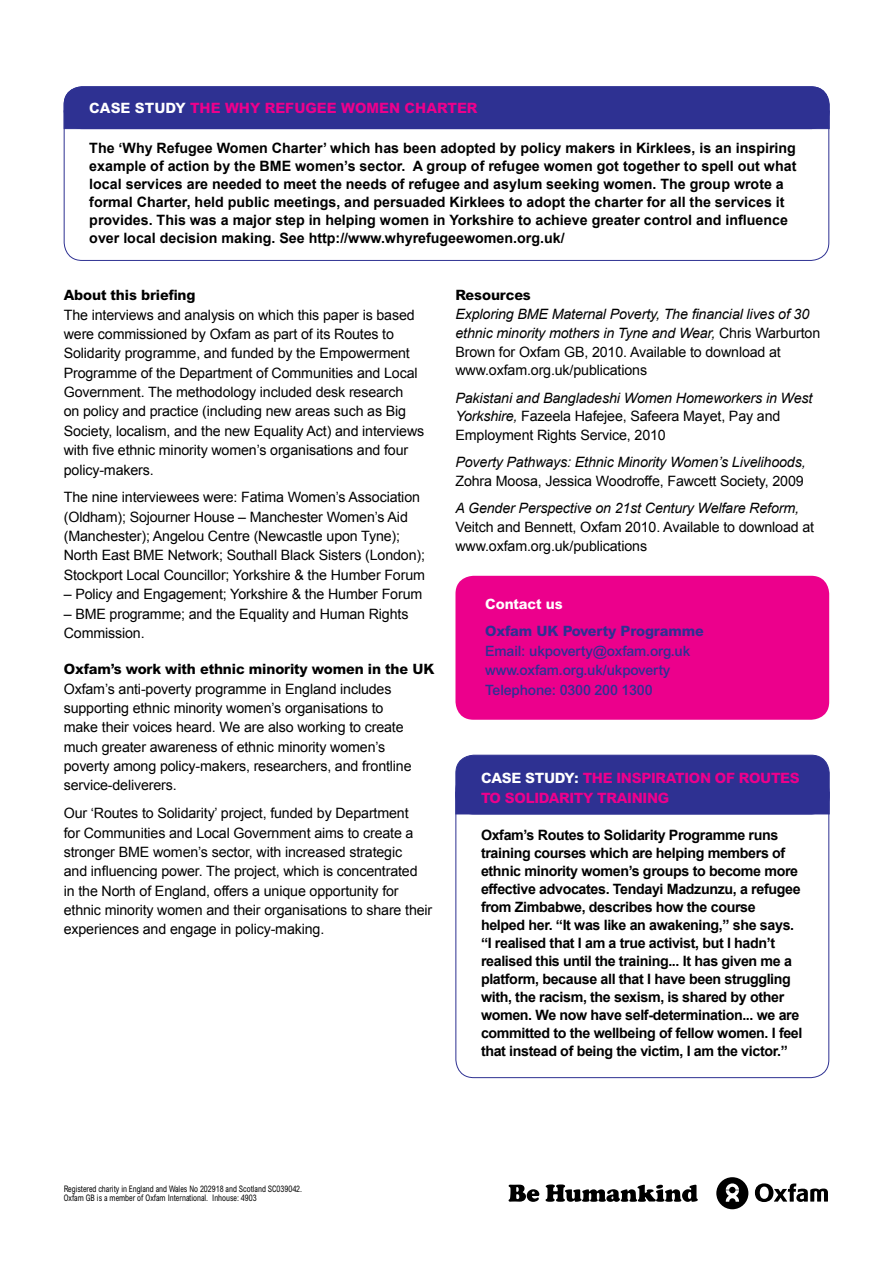
<style>
.page{position:relative;width:893px;height:1263px;background:#fff}
.page>*{position:absolute;margin:0;border:0;box-sizing:border-box;transform-origin:0 0}
.t1{font:14.25px/19.4px "Arial";letter-spacing:-.01em;color:#000}
.t2{font:700 14.25px/18px "Arial";letter-spacing:-.025em;color:#000}
.t3{font:700 14.25px/18px "Arial";color:#000}
.t4{font:italic 14.25px "Arial";letter-spacing:-.01em;color:#000}
.t5{font:500 14.25px/19.4px "Arial";letter-spacing:-.01em;color:#2e3192}
.t6{font:800 14.25px "Arial";letter-spacing:-.01em;color:#000}
.t7{font:800 14.25px/19.5px "Arial";letter-spacing:-.02em;color:#ec008c}
.t8{font:800 14.25px "Arial";color:#ec008c}
.t9{font:800 14.25px "Arial";letter-spacing:-.01em;color:#2e3192}
.t10{font:800 14.25px "Arial";letter-spacing:-.01em;color:#fff}
.t11{font:condensed 9px/9px "Arial";color:#000;scale:.87 1}
.s1{color:#fff}
.s2{font-style:italic}
</style>
<div class="page">
<div style="left:455px;top:576px;width:374px;height:144px;background:#ec008c;border-radius:18px"></div>
<svg style="left:755px;top:1183px;width:73px;height:19px"></svg>
<svg style="left:716px;top:1177px;width:32px;height:32px"></svg>
<svg style="left:509px;top:1185px;width:30px;height:17px"></svg>
<svg style="left:546px;top:1184px;width:152px;height:18px"></svg>
<div style="left:64px;top:87px;width:765px;height:42px;background:#2e3192;border-radius:18px"></div>
<div style="left:64px;top:86px;width:766px;height:43px;border:1px solid #2e3192;border-radius:18px"></div>
<div style="left:64px;top:111px;width:766px;height:18px;background:#2e3192"></div>
<div style="left:456px;top:755px;width:373px;height:59px;background:#2e3192;border-radius:18px"></div>
<div style="left:455px;top:755px;width:375px;height:59px;border:1px solid #2e3192;border-radius:18px"></div>
<div style="left:455px;top:792px;width:375px;height:22px;background:#2e3192"></div>
<p class="t8" style="left:89px;top:100px;width:390px"><span class="s1">CASE STUDY</span> THE WHY REFUGEE WOMEN CHARTER</p>
<p class="t3" style="left:89px;top:138px;width:709px">The ‘Why Refugee Women Charter’ which has been adopted by policy makers in Kirklees, is an inspiring example of action by the BME women’s sector. A group of refugee women got together to spell out what local services are needed to meet the needs of refugee and asylum seeking women. The group wrote a formal Charter, held public meetings, and persuaded Kirklees to adopt the charter for all the services it provides. This was a major step in helping women in Yorkshire to achieve greater control and influence over local decision making. See http://www.whyrefugeewomen.org.uk/</p>
<p class="t6" style="left:64px;top:287px;width:133px">About this briefing</p>
<p class="t1" style="left:64px;top:305px;width:362px">The interviews and analysis on which this paper is based were commissioned by Oxfam as part of its Routes to Solidarity programme, and funded by the Empowerment Programme of the Department of Communities and Local Government. The methodology included desk research<br>on policy and practice (including new areas such as Big Society, localism, and the new Equality Act) and interviews with five ethnic minority women’s organisations and four policy-makers.</p>
<p class="t1" style="left:64px;top:488px;width:363px">The nine interviewees were: Fatima Women’s Association (Oldham); Sojourner House – Manchester Women’s Aid (Manchester); Angelou Centre (Newcastle upon Tyne); North East BME Network; Southall Black Sisters (London); Stockport Local Councillor; Yorkshire &amp; the Humber Forum</p>
<p class="t1" style="left:64px;top:584px;width:360px">– Policy and Engagement; Yorkshire &amp; the Humber Forum</p>
<p class="t1" style="left:64px;top:604px;width:346px">– BME programme; and the Equality and Human Rights<br>Commission.</p>
<p class="t6" style="left:64px;top:660px;width:372px">Oxfam’s work with ethnic minority women in the UK</p>
<p class="t1" style="left:64px;top:679px;width:349px">Oxfam’s anti-poverty programme in England includes supporting ethnic minority women’s organisations to make their voices heard. We are also working to create much greater awareness of ethnic minority women’s poverty among policy-makers, researchers, and frontline service-deliverers.</p>
<p class="t1" style="left:64px;top:803px;width:370px">Our ‘Routes to Solidarity’ project, funded by Department<br>for Communities and Local Government aims to create a stronger BME women’s sector, with increased strategic<br>and influencing power. The project, which is concentrated<br>in the North of England, offers a unique opportunity for ethnic minority women and their organisations to share their experiences and engage in policy-making.</p>
<p class="t6" style="left:455px;top:287px;width:77px">Resources</p>
<p class="t1" style="left:455px;top:305px;width:366px;line-height:18.8px"><span class="s2">Exploring BME Maternal Poverty, The financial lives of 30 ethnic minority mothers in Tyne and Wear,</span> Chris Warburton Brown for Oxfam GB, 2010. Available to download at www.oxfam.org.uk/publications</p>
<p class="t1" style="left:455px;top:388px;width:358px;line-height:18.8px"><span class="s2">Pakistani and Bangladeshi Women Homeworkers in West<br>Yorkshire,</span> Fazeela Hafejee, Safeera Mayet, Pay and<br>Employment Rights Service, 2010</p>
<p class="t4" style="left:455px;top:454px;width:352px">Poverty Pathways: Ethnic Minority Women’s Livelihoods,</p>
<p class="t1" style="left:455px;top:471px;width:350px">Zohra Moosa, Jessica Woodroffe, Fawcett Society, 2009</p>
<p class="t4" style="left:455px;top:500px;width:345px">A Gender Perspective on 21st Century Welfare Reform,</p>
<p class="t1" style="left:455px;top:518px;width:360px;line-height:18.8px">Veitch and Bennett, Oxfam 2010. Available to download at www.oxfam.org.uk/publications</p>
<p class="t10" style="left:485px;top:595px;width:79px">Contact us</p>
<p class="t9" style="left:485px;top:623px;width:220px">Oxfam UK Poverty Programme</p>
<p class="t5" style="left:485px;top:641px;width:207px">Email: ukpoverty@oxfam.org.uk www.oxfam.org.uk/ukpoverty<br>Telephone: 0300 200 1300</p>
<p class="t7" style="left:481px;top:768px;width:320px"><span class="s1">CASE STUDY:</span> THE INSPIRATION OF ROUTES<br>TO SOLIDARITY TRAINING</p>
<p class="t2" style="left:481px;top:826px;width:323px">Oxfam’s Routes to Solidarity Programme runs training courses which are helping members of ethnic minority women’s groups to become more effective advocates. Tendayi Madzunzu, a refugee from Zimbabwe, describes how the course helped her. “It was like an awakening,” she says. “I realised that I am a true activist, but I hadn’t realised this until the training... It has given me a platform, because all that I have been struggling with, the racism, the sexism, is shared by other women. We now have self-determination... we are committed to the wellbeing of fellow women. I feel that instead of being the victim, I am the victor.”</p>
<p class="t11" style="left:64px;top:1184px;width:276px">Registered charity in England and Wales No 202918 and Scotland SC039042.<br>Oxfam GB is a member of Oxfam International. Inhouse: 4903</p>
</div>
